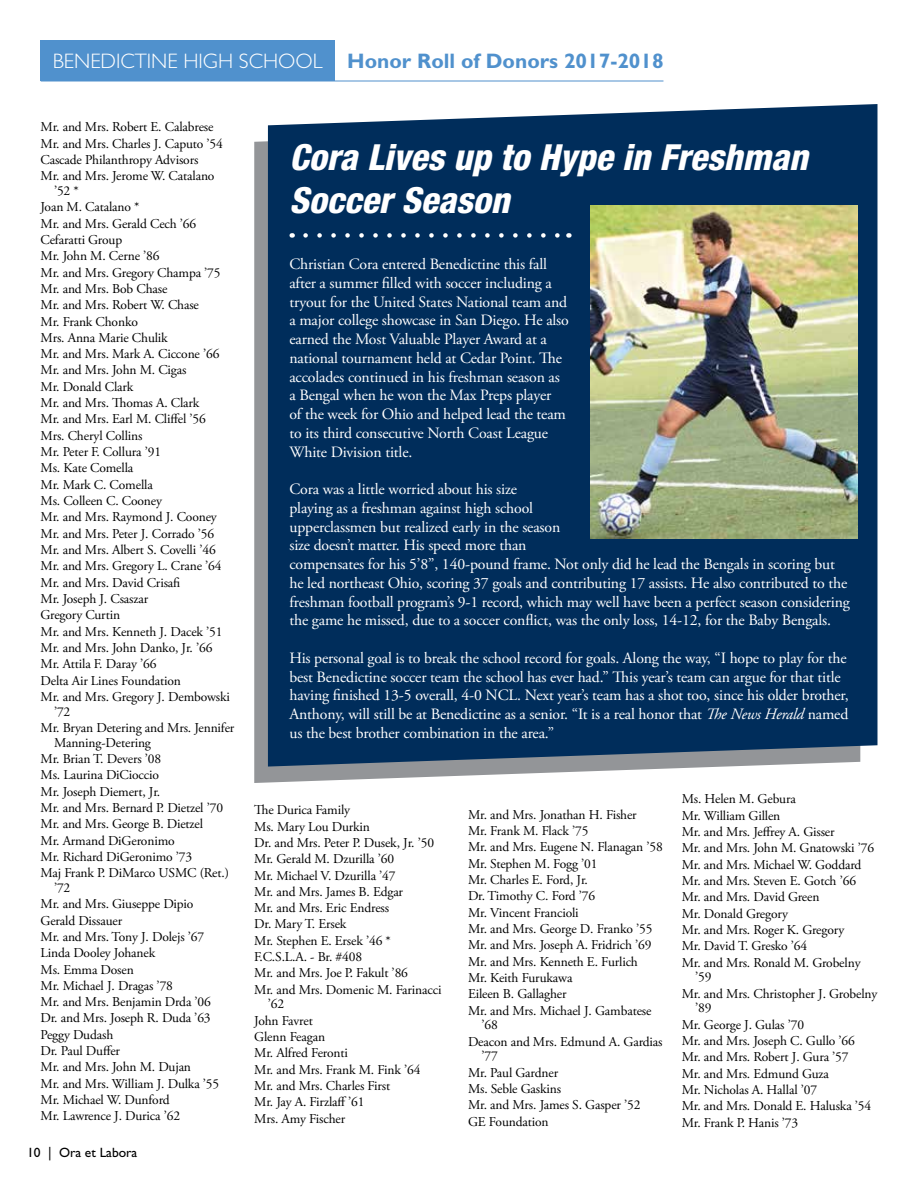
<style>
.page{position:relative;width:918px;height:1188px;background:#fff}
.page>*{position:absolute;margin:0;border:0;box-sizing:border-box;transform-origin:0 0}
.t1{font:italic 800 condensed 36px/43.2px "Helvetica Neue LT Std";color:#fff}
.t2{font:700 21px "Gill Sans Std";color:#5091cd}
.t3{font:15.75px/18.8px "Adobe Garamond Pro";letter-spacing:-.01em;color:#fff}
.t4{font:13.5px/16.4px "Adobe Garamond Pro";letter-spacing:-.01em;color:#000}
.t5{font:13.5px "Gill Sans Std";color:#000}
.s1{font-weight:300;color:#fff}
.s2{font-style:italic}
</style>
<div class="page">
<svg style="left:254px;top:126px;width:456px;height:657px;fill:#939598"></svg>
<div style="left:268px;top:104px;width:609px;height:663px;background:#002d5b"></div>
<hr style="left:41px;top:81px;width:622px;height:1px;background:#5091cd">
<div style="left:40px;top:40px;width:295px;height:41px;background:#5091cd"></div>
<svg style="left:306px;top:233px;width:255px;height:5px"></svg>
<img style="left:591px;top:205px;width:266px;height:333px">
<h2 class="t2" style="left:53px;top:49px;width:613px"><span class="s1">BENEDICTINE HIGH SCHOOL</span> Honor Roll of Donors 2017-2018</h2>
<p class="t4" style="left:40px;top:119px;width:184px">Mr. and Mrs. Robert E. Calabrese<br>Mr. and Mrs. Charles J. Caputo ’54<br>Cascade Philanthropy Advisors<br>Mr. and Mrs. Jerome W. Catalano</p>
<p class="t4" style="left:40px;top:183px;width:191px;text-indent:14px">’52 *<br>Joan M. Catalano *<br>Mr. and Mrs. Gerald Cech ’66<br>Cefaratti Group<br>Mr. John M. Cerne ’86<br>Mr. and Mrs. Gregory Champa ’75<br>Mr. and Mrs. Bob Chase<br>Mr. and Mrs. Robert W. Chase<br>Mr. Frank Chonko<br>Mrs. Anna Marie Chulik<br>Mr. and Mrs. Mark A. Ciccone ’66<br>Mr. and Mrs. John M. Cigas<br>Mr. Donald Clark<br>Mr. and Mrs. Thomas A. Clark<br>Mr. and Mrs. Earl M. Cliffel ’56<br>Mrs. Cheryl Collins<br>Mr. Peter F. Collura ’91<br>Ms. Kate Comella<br>Mr. Mark C. Comella<br>Ms. Colleen C. Cooney<br>Mr. and Mrs. Raymond J. Cooney<br>Mr. and Mrs. Peter J. Corrado ’56<br>Mr. and Mrs. Albert S. Covelli ’46<br>Mr. and Mrs. Gregory L. Crane ’64<br>Mr. and Mrs. David Crisafi<br>Mr. Joseph J. Csaszar<br>Gregory Curtin<br>Mr. and Mrs. Kenneth J. Dacek ’51<br>Mr. and Mrs. John Danko, Jr. ’66<br>Mr. Attila F. Daray ’66<br>Delta Air Lines Foundation<br>Mr. and Mrs. Gregory J. Dembowski</p>
<p class="t4" style="left:40px;top:704px;width:195px;text-indent:14px">’72<br>Mr. Bryan Detering and Mrs. Jennifer</p>
<p class="t4" style="left:40px;top:735px;width:190px;text-indent:14px">Manning-Detering<br>Mr. Brian T. Devers ’08<br>Ms. Laurina DiCioccio<br>Mr. Joseph Diemert, Jr.<br>Mr. and Mrs. Bernard P. Dietzel ’70<br>Mr. and Mrs. George B. Dietzel<br>Mr. Armand DiGeronimo<br>Mr. Richard DiGeronimo ’73<br>Maj Frank P. DiMarco USMC (Ret.)</p>
<p class="t4" style="left:40px;top:880px;width:180px;text-indent:14px">’72<br>Mr. and Mrs. Giuseppe Dipio<br>Gerald Dissauer<br>Mr. and Mrs. Tony J. Dolejs ’67<br>Linda Dooley Johanek<br>Ms. Emma Dosen<br>Mr. Michael J. Dragas ’78<br>Mr. and Mrs. Benjamin Drda ’06<br>Dr. and Mrs. Joseph R. Duda ’63<br>Peggy Dudash<br>Dr. Paul Duffer<br>Mr. and Mrs. John M. Dujan<br>Mr. and Mrs. William J. Dulka ’55<br>Mr. Michael W. Dunford<br>Mr. Lawrence J. Durica ’62</p>
<p class="t5" style="left:27px;top:1144px;width:112px">10 | Ora et Labora</p>
<h1 class="t1" style="left:289px;top:135px;width:520px">Cora Lives up to Hype in Freshman<br>Soccer Season</h1>
<p class="t3" style="left:289px;top:255px;width:281px">Christian Cora entered Benedictine this fall after a summer filled with soccer including a tryout for the United States National team and a major college showcase in San Diego. He also earned the Most Valuable Player Award at a national tournament held at Cedar Point. The accolades continued in his freshman season as a Bengal when he won the Max Preps player<br>of the week for Ohio and helped lead the team to its third consecutive North Coast League White Division title.</p>
<p class="t3" style="left:289px;top:480px;width:562px">Cora was a little worried about his size<br>playing as a freshman against high school<br>upperclassmen but realized early in the season<br>size doesn’t matter. His speed more than<br>compensates for his 5’8”, 140-pound frame. Not only did he lead the Bengals in scoring but he led northeast Ohio, scoring 37 goals and contributing 17 assists. He also contributed to the freshman football program’s 9-1 record, which may well have been a perfect season considering the game he missed, due to a soccer conflict, was the only loss, 14-12, for the Baby Bengals.</p>
<p class="t3" style="left:289px;top:649px;width:561px">His personal goal is to break the school record for goals. Along the way, “I hope to play for the best Benedictine soccer team the school has ever had.” This year’s team can argue for that title having finished 13-5 overall, 4-0 NCL. Next year’s team has a shot too, since his older brother, Anthony, will still be at Benedictine as a senior. “It is a real honor that <span class="s2">The News Herald</span> named us the best brother combination in the area.”</p>
<p class="t4" style="left:254px;top:802px;width:189px">The Durica Family<br>Ms. Mary Lou Durkin<br>Dr. and Mrs. Peter P. Dusek, Jr. ’50<br>Mr. Gerald M. Dzurilla ’60<br>Mr. Michael V. Dzurilla ’47<br>Mr. and Mrs. James B. Edgar<br>Mr. and Mrs. Eric Endress<br>Dr. Mary T. Ersek<br>Mr. Stephen E. Ersek ’46 *<br>F.C.S.L.A. - Br. #408<br>Mr. and Mrs. Joe P. Fakult ’86<br>Mr. and Mrs. Domenic M. Farinacci</p>
<p class="t4" style="left:254px;top:996px;width:168px;text-indent:14px">’62<br>John Favret<br>Glenn Feagan<br>Mr. Alfred Feronti<br>Mr. and Mrs. Frank M. Fink ’64<br>Mr. and Mrs. Charles First<br>Mr. Jay A. Firzlaff ’61<br>Mrs. Amy Fischer</p>
<p class="t4" style="left:468px;top:807px;width:196px">Mr. and Mrs. Jonathan H. Fisher<br>Mr. Frank M. Flack ’75<br>Mr. and Mrs. Eugene N. Flanagan ’58<br>Mr. Stephen M. Fogg ’01<br>Mr. Charles E. Ford, Jr.<br>Dr. Timothy C. Ford ’76<br>Mr. Vincent Francioli<br>Mr. and Mrs. George D. Franko ’55<br>Mr. and Mrs. Joseph A. Fridrich ’69<br>Mr. and Mrs. Kenneth E. Furlich<br>Mr. Keith Furukawa<br>Eileen B. Gallagher<br>Mr. and Mrs. Michael J. Gambatese</p>
<p class="t4" style="left:468px;top:1017px;width:196px;text-indent:14px">’68<br>Deacon and Mrs. Edmund A. Gardias</p>
<p class="t4" style="left:468px;top:1048px;width:174px;text-indent:14px">’77<br>Mr. Paul Gardner<br>Ms. Seble Gaskins<br>Mr. and Mrs. James S. Gasper ’52<br>GE Foundation</p>
<p class="t4" style="left:682px;top:791px;width:194px">Ms. Helen M. Gebura<br>Mr. William Gillen<br>Mr. and Mrs. Jeffrey A. Gisser<br>Mr. and Mrs. John M. Gnatowski ’76<br>Mr. and Mrs. Michael W. Goddard<br>Mr. and Mrs. Steven E. Gotch ’66<br>Mr. and Mrs. David Green<br>Mr. Donald Gregory<br>Mr. and Mrs. Roger K. Gregory<br>Mr. David T. Gresko ’64<br>Mr. and Mrs. Ronald M. Grobelny</p>
<p class="t4" style="left:682px;top:969px;width:197px;text-indent:14px">’59<br>Mr. and Mrs. Christopher J. Grobelny</p>
<p class="t4" style="left:682px;top:1000px;width:191px;text-indent:14px">’89<br>Mr. George J. Gulas ’70<br>Mr. and Mrs. Joseph C. Gullo ’66<br>Mr. and Mrs. Robert J. Gura ’57<br>Mr. and Mrs. Edmund Guza<br>Mr. Nicholas A. Hallal ’07<br>Mr. and Mrs. Donald E. Haluska ’54<br>Mr. Frank P. Hanis ’73</p>
</div>
